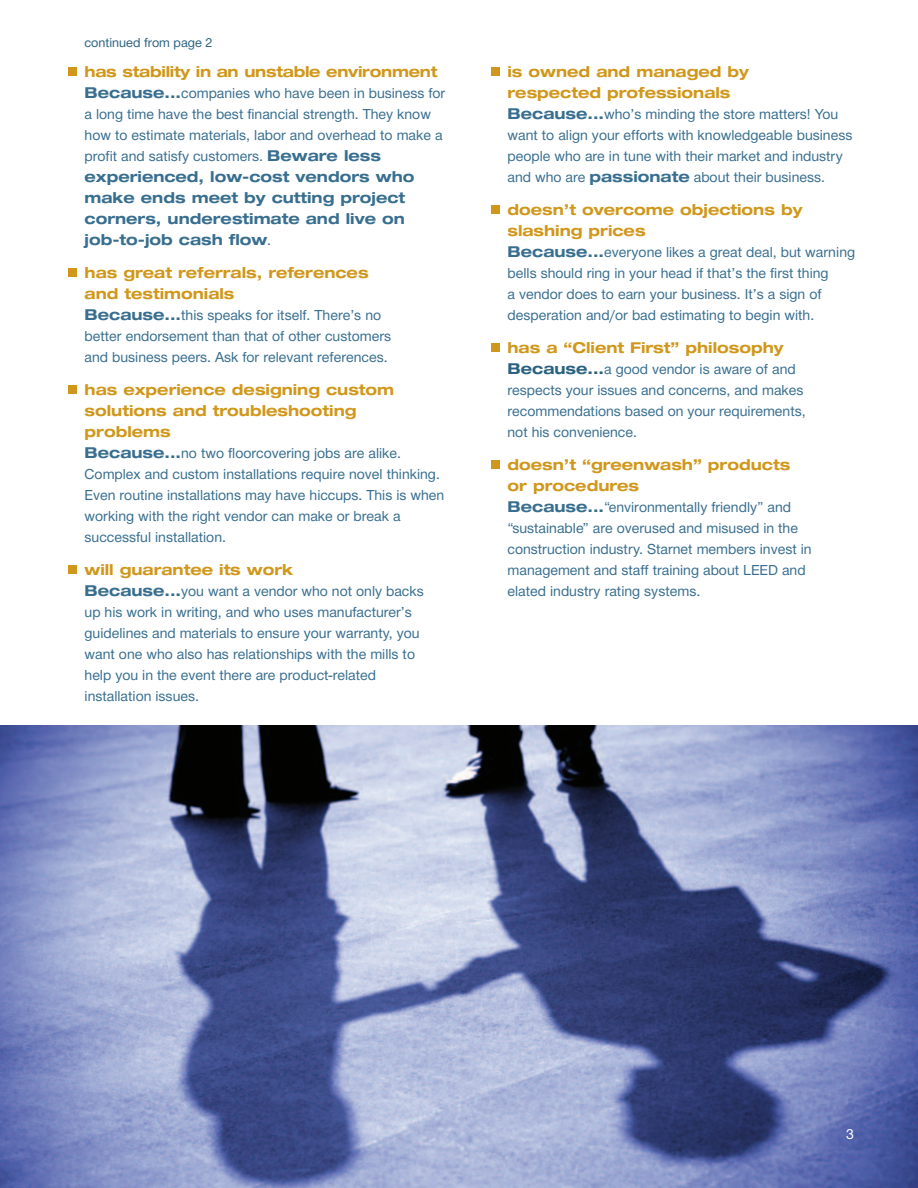
<style>
.page{position:relative;width:918px;height:1188px;background:#fff}
.page>*{position:absolute;margin:0;border:0;box-sizing:border-box;transform-origin:0 0}
.t1{font:15px/21px "Helvetica Neue H55";color:#386e8f}
.t2{font:700 expanded 15px/21px "Helvetica Neue";color:#d0971a}
.t3{font:700 expanded 15px/21px "Helvetica Neue";color:#386e8f}
.t4{font:15px "Helvetica Neue H55";color:#fff}
.t5{font:13.5px "Helvetica Neue H55";color:#2b627f}
.s1{font-family:"Helvetica Neue";font-weight:700;font-stretch:expanded}
.s2{font-family:"Helvetica Neue H55";font-weight:400;font-stretch:normal}
.s3{font-family:"Helvetica Neue";font-weight:700;font-stretch:expanded;color:#2b627f}
</style>
<div class="page">
<img style="left:0;top:726px;width:918px;height:462px">
<div style="left:68px;top:268px;width:9px;height:9px;background:#d0971a"></div>
<div style="left:68px;top:385px;width:9px;height:9px;background:#d0971a"></div>
<div style="left:68px;top:565px;width:9px;height:9px;background:#d0971a"></div>
<div style="left:491px;top:67px;width:9px;height:9px;background:#d0971a"></div>
<div style="left:491px;top:205px;width:9px;height:9px;background:#d0971a"></div>
<div style="left:491px;top:343px;width:9px;height:9px;background:#d0971a"></div>
<div style="left:491px;top:460px;width:9px;height:9px;background:#d0971a"></div>
<div style="left:68px;top:67px;width:9px;height:9px;background:#d0971a"></div>
<p class="t5" style="left:84px;top:38px;width:130px">continued from page 2</p>
<p class="t2" style="left:85px;top:63px;width:354px">has stability in an unstable environment</p>
<p class="t1" style="left:85px;top:84px;width:362px"><span class="s1">Because...</span>companies who have been in business for a long time have the best financial strength. They know how to estimate materials, labor and overhead to make a profit and satisfy customers. <span class="s1">Beware less</span></p>
<p class="t3" style="left:85px;top:168px;width:331px">experienced, low-cost vendors who make ends meet by cutting project corners, underestimate and live on job-to-job cash flow<span class="s2">.</span></p>
<p class="t2" style="left:85px;top:264px;width:286px">has great referrals, references and testimonials</p>
<p class="t1" style="left:85px;top:306px;width:308px"><span class="s1">Because...</span>this speaks for itself. There’s no better endorsement than that of other customers and business peers. Ask for relevant references.</p>
<p class="t2" style="left:85px;top:381px;width:311px">has experience designing custom solutions and troubleshooting problems</p>
<p class="t1" style="left:85px;top:444px;width:361px"><span class="s1">Because...</span>no two floorcovering jobs are alike.<br>Complex and custom installations require novel thinking.<br>Even routine installations may have hiccups. This is when working with the right vendor can make or break a successful installation.</p>
<p class="t2" style="left:85px;top:561px;width:210px">will guarantee its work</p>
<p class="t1" style="left:85px;top:582px;width:341px"><span class="s1">Because...</span>you want a vendor who not only backs up his work in writing, and who uses manufacturer’s guidelines and materials to ensure your warranty, you want one who also has relationships with the mills to help you in the event there are product-related installation issues.</p>
<p class="t2" style="left:508px;top:63px;width:243px">is owned and managed by respected professionals</p>
<p class="t1" style="left:508px;top:105px;width:346px"><span class="s1">Because...</span>who’s minding the store matters! You want to align your efforts with knowledgeable business people who are in tune with their market and industry and who are <span class="s1">passionate</span> about their business.</p>
<p class="t2" style="left:508px;top:201px;width:296px">doesn’t overcome objections by slashing prices</p>
<p class="t1" style="left:508px;top:243px;width:349px"><span class="s1">Because...</span>everyone likes a great deal, but warning bells should ring in your head if that’s the first thing<br>a vendor does to earn your business. It’s a sign of desperation and/or bad estimating to begin with.</p>
<p class="t2" style="left:508px;top:339px;width:278px">has a “Client First” philosophy</p>
<p class="t1" style="left:508px;top:360px;width:300px"><span class="s3">Because...</span>a good vendor is aware of and respects your issues and concerns, and makes recommendations based on your requirements, not his convenience.</p>
<p class="t2" style="left:508px;top:456px;width:284px">doesn’t “greenwash” products or procedures</p>
<p class="t1" style="left:508px;top:498px;width:306px"><span class="s1">Because...</span>“environmentally friendly” and “sustainable” are overused and misused in the construction industry. Starnet members invest in management and staff training about LEED and elated industry rating systems.</p>
<p class="t4" style="left:846px;top:1129px;width:9px">3</p>
</div>
